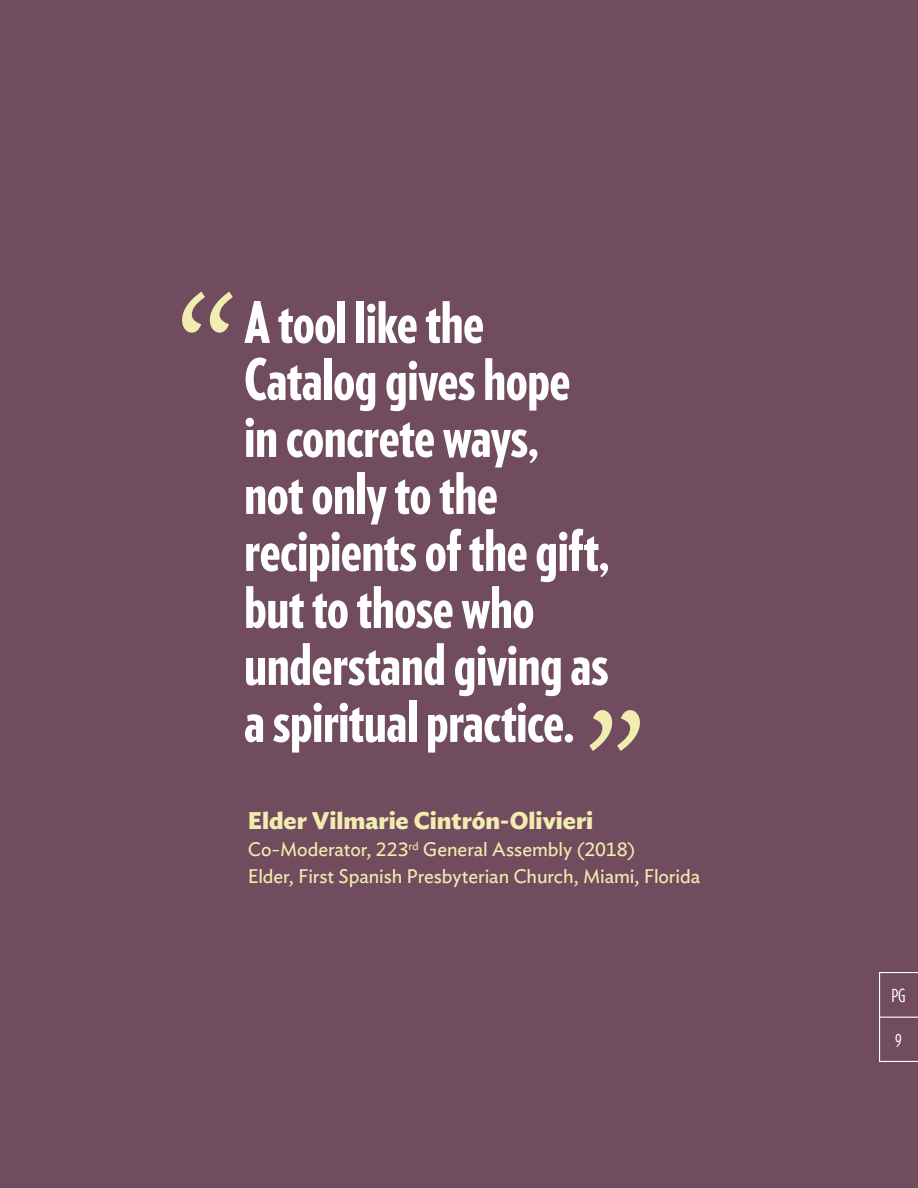
<style>
.page{position:relative;width:918px;height:1188px;background:#704c5e}
.page>*{position:absolute;margin:0;border:0;box-sizing:border-box;transform-origin:0 0}
.t1{font:900 57px/57px "Verlag Compressed";letter-spacing:-.005em;color:#fff}
.t2{font:700 24px "Ideal Sans";color:#f1ecaf}
.t3{font:19.5px/27px "Ideal Sans";letter-spacing:-.005em;color:#f1ecaf}
.t4{font:18px "Verlag Compressed";color:#fff}
</style>
<div class="page">
<svg style="left:182px;top:292px;width:51px;height:41px"></svg>
<svg style="left:589px;top:710px;width:51px;height:41px"></svg>
<svg style="left:879px;top:972px;width:39px;height:90px"></svg>
<hr style="left:879px;top:1017px;width:39px;height:1px;background:#fff">
<p class="t1" style="left:244px;top:292px;width:366px">A tool like the<br>Catalog gives hope in concrete ways, not only to the recipients of the gift, but to those who understand giving as a spiritual practice.</p>
<p class="t2" style="left:248px;top:802px;width:347px">Elder Vilmarie Cintrón-Olivieri</p>
<p class="t3" style="left:248px;top:834px;width:454px">Co-Moderator, 223<sup>rd</sup> General Assembly (2018)<br>Elder, First Spanish Presbyterian Church, Miami, Florida</p>
<p class="t4" style="left:891px;top:983px;width:16px">PG</p>
<p class="t4" style="left:895px;top:1028px;width:8px">9</p>
</div>
